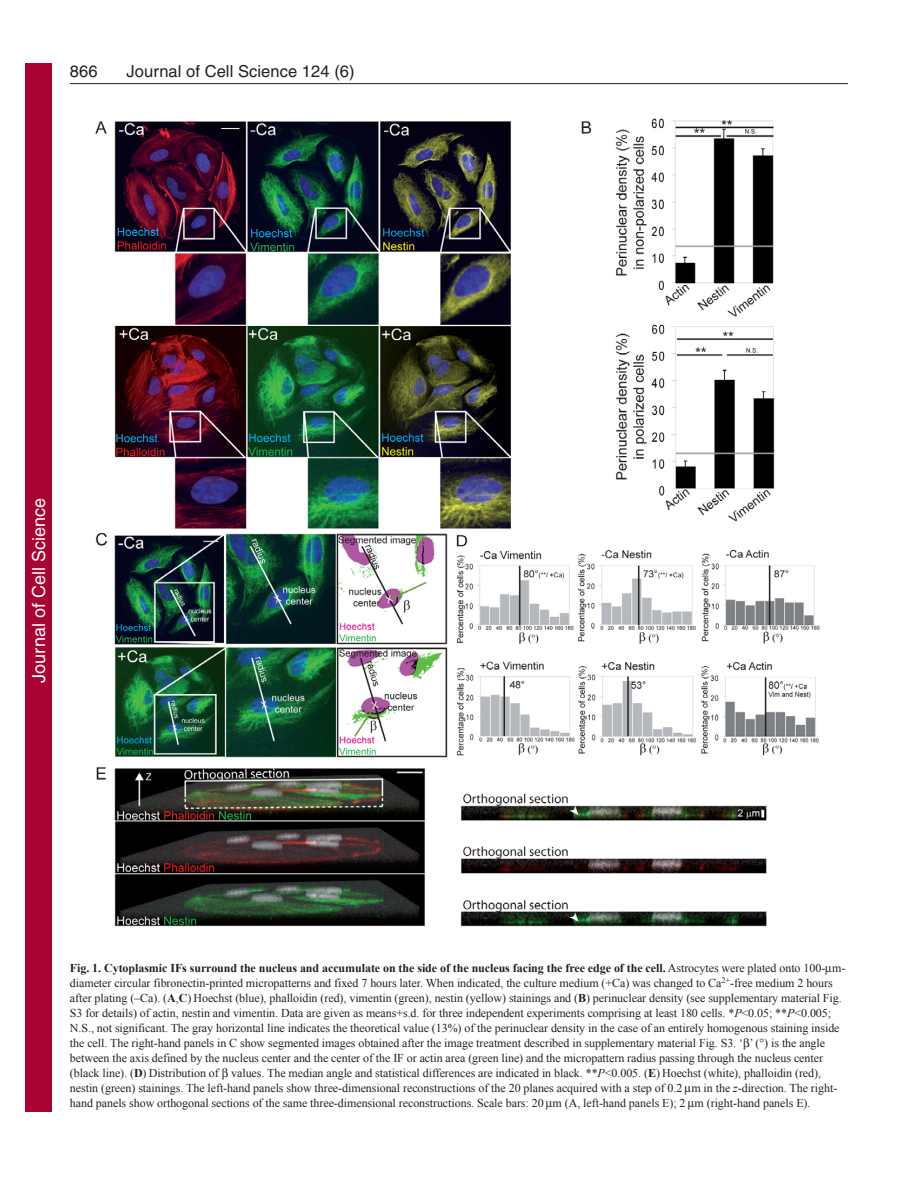
<style>
.page{position:relative;width:918px;height:1188px;background:#fff}
.page>*{position:absolute;margin:0;border:0;box-sizing:border-box;transform-origin:0 0}
.t1{font:18px "Helvetica";color:#fff}
.t2{font:16.5px "Helvetica";letter-spacing:.005em;color:#231f20}
.t3{font:12px/15px "Times New Roman";letter-spacing:-.005em;color:#231f20}
.s1{font-weight:700}
.s2{font-style:italic}
</style>
<div class="page">
<hr style="left:70px;top:83px;width:778px;height:1px;background:#231f20">
<img style="left:95px;top:118px;width:725px;height:809px">
<div style="left:26px;top:64px;width:26px;height:1048px;background:#a90332"></div>
<h2 class="t2" style="left:70px;top:65px;width:29px">866</h2>
<h2 class="t2" style="left:127px;top:65px;width:230px">Journal of Cell Science 124 (6)</h2>
<h1 class="t1" style="left:28px;top:683px;width:186px;rotate:-90deg">Journal of Cell Science</h1>
<p class="t3" style="left:70px;top:961px;width:777px"><span class="s1">Fig. 1. Cytoplasmic IFs surround the nucleus and accumulate on the side of the nucleus facing the free edge of the cell.</span> Astrocytes were plated onto 100- m&shy;diameter circular fibronectin-printed micropatterns and fixed 7 hours later. When indicated, the culture medium (+Ca) was changed to Ca<sup>2+</sup>-free medium 2 hours after plating (–Ca). (<span class="s1">A</span>,<span class="s1">C</span>) Hoechst (blue), phalloidin (red), vimentin (green), nestin (yellow) stainings and (<span class="s1">B</span>) perinuclear density (see supplementary material Fig.<br>S3 for details) of actin, nestin and vimentin. Data are given as means+s.d. for three independent experiments comprising at least 180 cells. *<span class="s2">P</span>&lt;0.05; **<span class="s2">P</span>&lt;0.005; N.S., not significant. The gray horizontal line indicates the theoretical value (13%) of the perinuclear density in the case of an entirely homogenous staining inside the cell. The right-hand panels in C show segmented images obtained after the image treatment described in supplementary material Fig. S3. ‘ ’ (°) is the angle between the axis defined by the nucleus center and the center of the IF or actin area (green line) and the micropattern radius passing through the nucleus center (black line). (<span class="s1">D</span>) Distribution of values. The median angle and statistical differences are indicated in black. **<span class="s2">P</span>&lt;0.005. (<span class="s1">E</span>) Hoechst (white), phalloidin (red), nestin (green) stainings. The left-hand panels show three-dimensional reconstructions of the 20 planes acquired with a step of 0.2 m in the <span class="s2">z</span>-direction. The right&shy;hand panels show orthogonal sections of the same three-dimensional reconstructions. Scale bars: 20 m (A, left-hand panels E); 2 m (right-hand panels E).</p>
</div>
